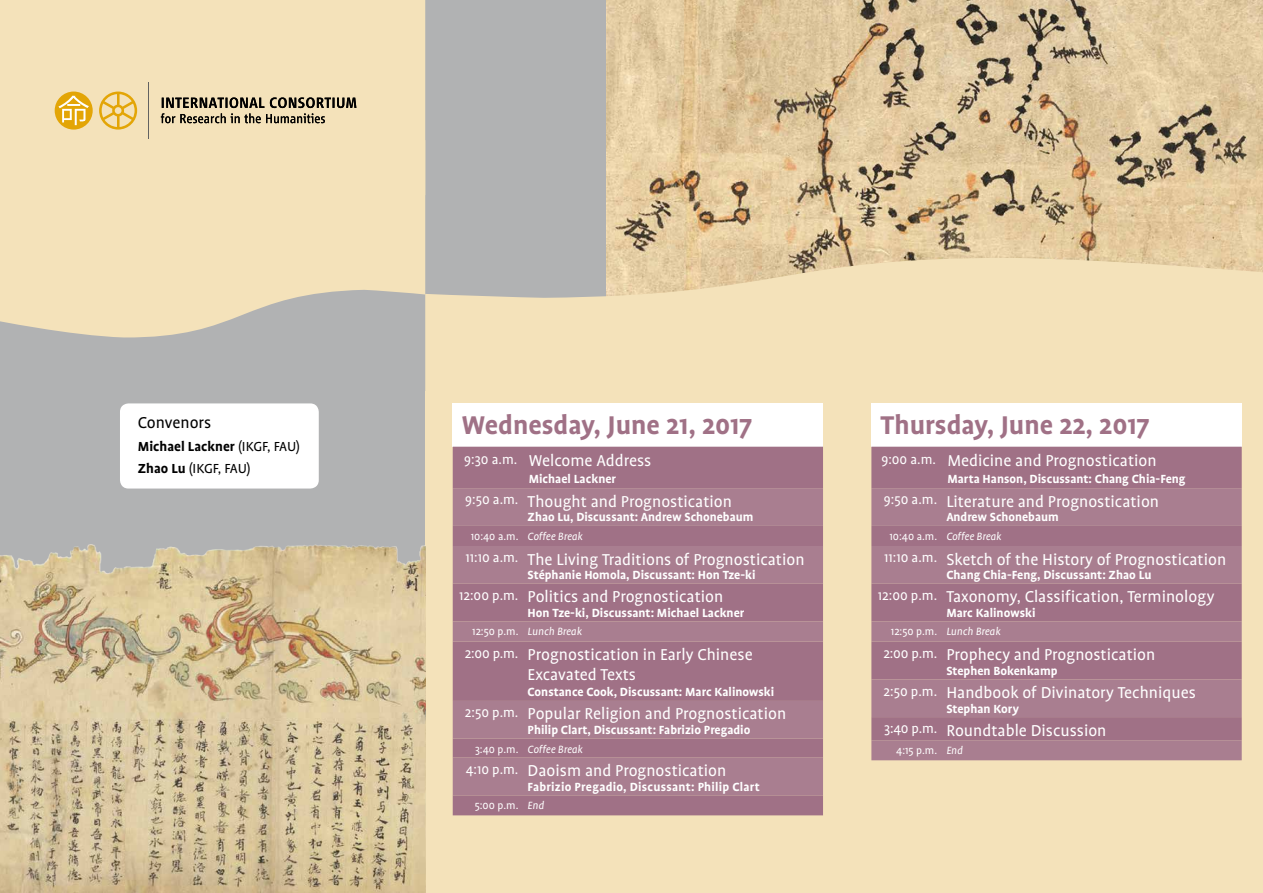
<style>
.page{position:relative;width:1263px;height:893px;background:#fff}
.page>*{position:absolute;margin:0;border:0;box-sizing:border-box;transform-origin:0 0}
.t1{font:700 29.4px "Profile";color:#a07186}
.t2{font:18px/20.1px "Profile";color:#fff}
.t3{font:18px "Profile";color:#000}
.time{font:15px "Profile";color:#fff}
.t4{font:700 15px "Profile";color:#000}
.t5{font:15px "Profile";letter-spacing:-.01em;color:#000}
.Name{font:700 13.5px "Profile";color:#fff}
.time-2{font:12px "Profile";color:#fff}
.coffee_break_end{font:italic 12px "Profile";color:#fff}
.s1{font-weight:400}
.s2{font-weight:700}
</style>
<div class="page">
<div style="left:425px;top:0;width:838px;height:893px;background:#b1b2b3"></div>
<div style="left:0;top:0;width:425px;height:893px;background:#b1b2b3"></div>
<img style="left:606px;top:0;width:657px;height:257px">
<svg style="left:0;top:254px;width:425px;height:84px;fill:#f4e2ba"></svg>
<div style="left:0;top:0;width:425px;height:254px;background:#f4e2ba"></div>
<div style="left:425px;top:391px;width:838px;height:502px;background:#f4e2ba"></div>
<svg style="left:425px;top:257px;width:838px;height:166px;fill:#f4e2ba"></svg>
<div style="left:453px;top:404px;width:370px;height:43px;background:#fff"></div>
<div style="left:453px;top:447px;width:370px;height:368px;background:#a07186"></div>
<svg style="left:453px;top:488px;width:370px;height:307px;background:#a5788b"></svg>
<div style="left:871px;top:404px;width:371px;height:43px;background:#fff"></div>
<div style="left:871px;top:447px;width:371px;height:41px;background:#a07186"></div>
<svg style="left:871px;top:488px;width:371px;height:272px;background:#a5798b"></svg>
<div style="left:120px;top:403px;width:199px;height:85px;background:#fff;border-radius:9px"></div>
<img style="left:0;top:544px;width:425px;height:349px">
<hr style="left:148px;top:82px;width:1px;height:57px;background:#626261">
<div style="left:55px;top:92px;width:38px;height:38px;background:#e3a506;border-radius:50%"></div>
<svg style="left:58px;top:96px;width:31px;height:29px"></svg>
<svg style="left:99px;top:92px;width:38px;height:38px"></svg>
<svg style="left:161px;top:97px;width:195px;height:26px;background:#a5997e"></svg>
<p class="t1" style="left:462px;top:409px;width:292px">Wednesday, June 21, 2017</p>
<p class="t3" style="left:138px;top:413px;width:75px">Convenors</p>
<p class="t1" style="left:881px;top:410px;width:271px">Thursday, June 22, 2017</p>
<p class="t4" style="left:138px;top:438px;width:164px">Michael Lackner <span class="s1">(IKGF, FAU)</span></p>
<p class="t5" style="left:138px;top:461px;width:114px"><span class="s2">Zhao Lu</span> (IKGF, FAU)</p>
<p class="time" style="left:464px;top:452px;width:55px">9:30 a.m.</p>
<p class="t2" style="left:529px;top:451px;width:124px">Welcome Address</p>
<p class="Name" style="left:529px;top:471px;width:89px">Michael Lackner</p>
<p class="time" style="left:465px;top:492px;width:55px">9:50 a.m.</p>
<p class="t2" style="left:528px;top:491px;width:206px">Thought and Prognostication</p>
<p class="Name" style="left:528px;top:510px;width:227px">Zhao Lu, Discussant: Andrew Schonebaum</p>
<p class="time-2" style="left:471px;top:530px;width:49px">10:40 a.m.</p>
<p class="coffee_break_end" style="left:528px;top:530px;width:57px">Coffee Break</p>
<p class="time" style="left:466px;top:550px;width:54px">11:10 a.m.</p>
<p class="t2" style="left:528px;top:549px;width:278px">The Living Traditions of Prognostication</p>
<p class="Name" style="left:528px;top:568px;width:229px">Stéphanie Homola, Discussant: Hon Tze-ki</p>
<p class="time" style="left:459px;top:588px;width:61px">12:00 p.m.</p>
<p class="t2" style="left:528px;top:587px;width:197px">Politics and Prognostication</p>
<p class="Name" style="left:528px;top:605px;width:218px">Hon Tze-ki, Discussant: Michael Lackner</p>
<p class="time-2" style="left:472px;top:625px;width:48px">12:50 p.m.</p>
<p class="coffee_break_end" style="left:528px;top:625px;width:56px">Lunch Break</p>
<p class="time" style="left:465px;top:645px;width:55px">2:00 p.m.</p>
<p class="t2" style="left:528px;top:645px;width:226px">Prognostication in Early Chinese<br>Excavated Texts</p>
<p class="Name" style="left:528px;top:685px;width:248px">Constance Cook, Discussant: Marc Kalinowski</p>
<p class="time" style="left:465px;top:705px;width:55px">2:50 p.m.</p>
<p class="t2" style="left:528px;top:704px;width:260px">Popular Religion and Prognostication</p>
<p class="Name" style="left:528px;top:723px;width:224px">Philip Clart, Discussant: Fabrizio Pregadio</p>
<p class="time-2" style="left:475px;top:743px;width:45px">3:40 p.m.</p>
<p class="coffee_break_end" style="left:528px;top:743px;width:57px">Coffee Break</p>
<p class="time" style="left:466px;top:762px;width:54px">4:10 p.m.</p>
<p class="t2" style="left:528px;top:761px;width:200px">Daoism and Prognostication</p>
<p class="Name" style="left:528px;top:779px;width:234px">Fabrizio Pregadio, Discussant: Philip Clart</p>
<p class="time-2" style="left:475px;top:799px;width:45px">5:00 p.m.</p>
<p class="coffee_break_end" style="left:528px;top:799px;width:18px">End</p>
<p class="time" style="left:881px;top:452px;width:56px">9:00 a.m.</p>
<p class="t2" style="left:947px;top:451px;width:211px">Medicine and Prognostication</p>
<p class="Name" style="left:947px;top:471px;width:240px">Marta Hanson, Discussant: Chang Chia-Feng</p>
<p class="time" style="left:884px;top:492px;width:55px">9:50 a.m.</p>
<p class="t2" style="left:946px;top:491px;width:214px">Literature and Prognostication</p>
<p class="Name" style="left:946px;top:510px;width:114px">Andrew Schonebaum</p>
<p class="time-2" style="left:889px;top:530px;width:49px">10:40 a.m.</p>
<p class="coffee_break_end" style="left:946px;top:530px;width:57px">Coffee Break</p>
<p class="time" style="left:884px;top:550px;width:54px">11:10 a.m.</p>
<p class="t2" style="left:946px;top:549px;width:281px">Sketch of the History of Prognostication</p>
<p class="Name" style="left:946px;top:568px;width:207px">Chang Chia-Feng, Discussant: Zhao Lu</p>
<p class="time" style="left:878px;top:588px;width:61px">12:00 p.m.</p>
<p class="t2" style="left:946px;top:587px;width:270px">Taxonomy, Classification, Terminology</p>
<p class="Name" style="left:946px;top:605px;width:91px">Marc Kalinowski</p>
<p class="time-2" style="left:891px;top:625px;width:48px">12:50 p.m.</p>
<p class="coffee_break_end" style="left:946px;top:625px;width:56px">Lunch Break</p>
<p class="time" style="left:883px;top:646px;width:55px">2:00 p.m.</p>
<p class="t2" style="left:946px;top:645px;width:210px">Prophecy and Prognostication</p>
<p class="Name" style="left:946px;top:663px;width:113px">Stephen Bokenkamp</p>
<p class="time" style="left:884px;top:683px;width:55px">2:50 p.m.</p>
<p class="t2" style="left:946px;top:682px;width:251px">Handbook of Divinatory Techniques</p>
<p class="Name" style="left:946px;top:701px;width:74px">Stephan Kory</p>
<p class="time" style="left:884px;top:721px;width:55px">3:40 p.m.</p>
<p class="t2" style="left:946px;top:720px;width:162px">Roundtable Discussion</p>
<p class="time-2" style="left:896px;top:744px;width:42px">4:15 p.m.</p>
<p class="coffee_break_end" style="left:946px;top:744px;width:18px">End</p>
</div>
